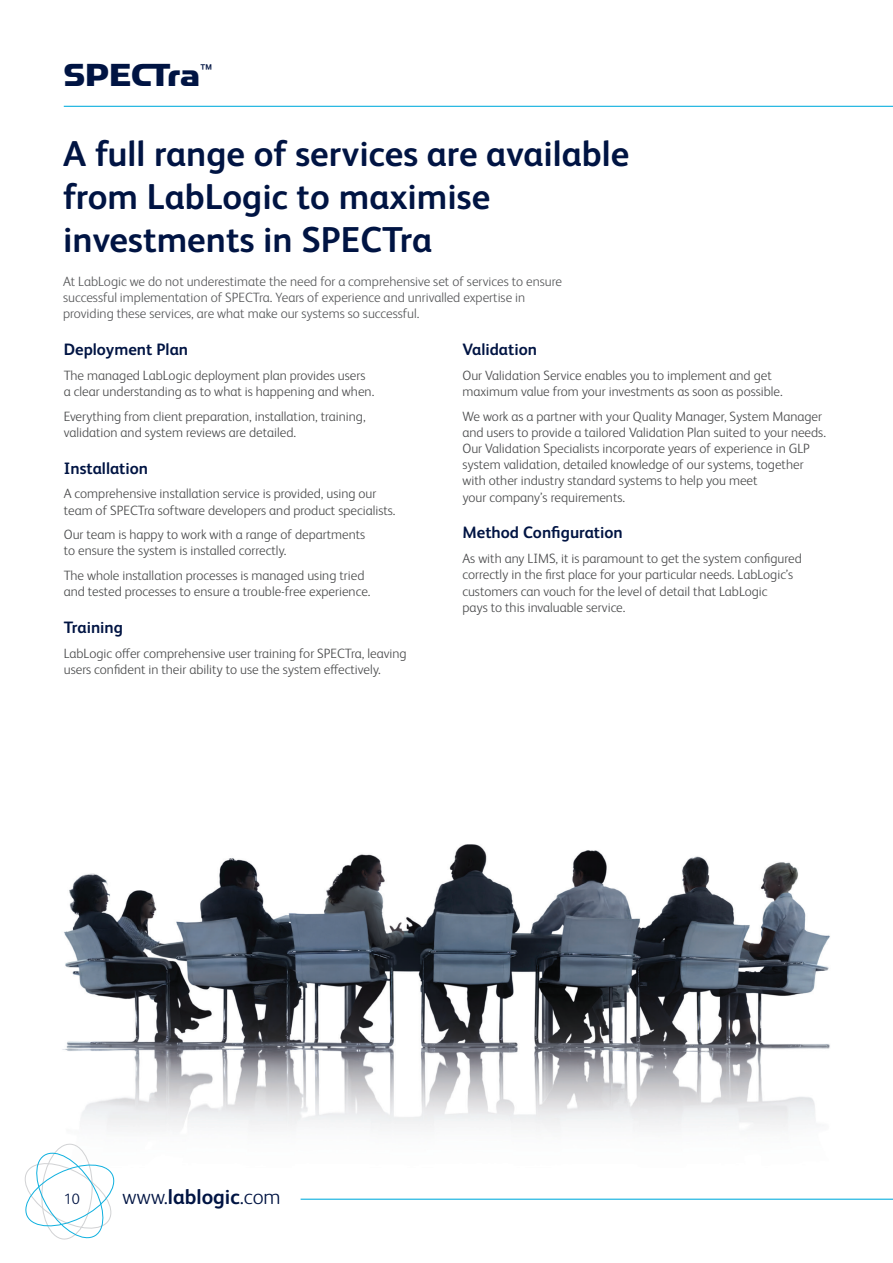
<style>
.page{position:relative;width:893px;height:1263px;background:#fff}
.page>*{position:absolute;margin:0;border:0;box-sizing:border-box;transform-origin:0 0}
.t1{font:700 36px/43.2px "FS Albert Pro";color:#001443}
.t2{font:36px "Simian Display Chimpanzee";letter-spacing:-.005em;color:#001443}
.t3{font:300 21px "FS Albert Pro";letter-spacing:.005em;color:#001443}
.t4{font:700 16.5px "FS Albert Pro";color:#001443}
.t5{font:300 15px "FS Albert Pro";color:#001443}
.t6{font:300 13.5px/16.2px "FS Albert Pro";color:#4b4c4d}
.t7{font:300 13.5px/16.2px "FS Albert Pro";color:#57585a}
.s1{font-weight:700}
</style>
<div class="page">
<img style="left:62px;top:844px;width:768px;height:286px">
<hr style="left:64px;top:106px;width:829px;height:1px;background:#0eb0df">
<hr style="left:301px;top:1198px;width:592px;height:2px;background:#0eb0df">
<svg style="left:24px;top:1143px;width:91px;height:97px"></svg>
<p class="t2" style="left:64px;top:56px;width:150px">SPECTra<sup>™</sup></p>
<p class="t1" style="left:63px;top:130px;width:568px">A full range of services are available from LabLogic to maximise investments in SPECTra</p>
<p class="t7" style="left:63px;top:272px;width:500px">At LabLogic we do not underestimate the need for a comprehensive set of services to ensure successful implementation of SPECTra. Years of experience and unrivalled expertise in providing these services, are what make our systems so successful.</p>
<p class="t4" style="left:462px;top:338px;width:76px">Validation</p>
<p class="t6" style="left:462px;top:366px;width:322px">Our Validation Service enables you to implement and get maximum value from your investments as soon as possible.</p>
<p class="t6" style="left:462px;top:407px;width:365px">We work as a partner with your Quality Manager, System Manager and users to provide a tailored Validation Plan suited to your needs.<br>Our Validation Specialists incorporate years of experience in GLP system validation, detailed knowledge of our systems, together with other industry standard systems to help you meet<br>your company’s requirements.</p>
<p class="t4" style="left:462px;top:521px;width:162px">Method Configuration</p>
<p class="t6" style="left:462px;top:550px;width:341px">As with any LIMS, it is paramount to get the system configured correctly in the first place for your particular needs. LabLogic’s customers can vouch for the level of detail that LabLogic<br>pays to this invaluable service.</p>
<p class="t4" style="left:64px;top:338px;width:126px">Deployment Plan</p>
<p class="t6" style="left:64px;top:366px;width:312px">The managed LabLogic deployment plan provides users a clear understanding as to what is happening and when.</p>
<p class="t6" style="left:64px;top:407px;width:303px">Everything from client preparation, installation, training, validation and system reviews are detailed.</p>
<p class="t4" style="left:64px;top:456px;width:86px">Installation</p>
<p class="t6" style="left:64px;top:485px;width:333px">A comprehensive installation service is provided, using our team of SPECTra software developers and product specialists.</p>
<p class="t6" style="left:64px;top:526px;width:303px">Our team is happy to work with a range of departments to ensure the system is installed correctly.</p>
<p class="t6" style="left:64px;top:567px;width:308px">The whole installation processes is managed using tried and tested processes to ensure a trouble-free experience.</p>
<p class="t4" style="left:64px;top:616px;width:61px">Training</p>
<p class="t6" style="left:64px;top:644px;width:344px">LabLogic offer comprehensive user training for SPECTra, leaving users confident in their ability to use the system effectively.</p>
<p class="t5" style="left:64px;top:1189px;width:18px">10</p>
<p class="t3" style="left:122px;top:1182px;width:160px">www.<span class="s1">lablogic</span>.com</p>
</div>
